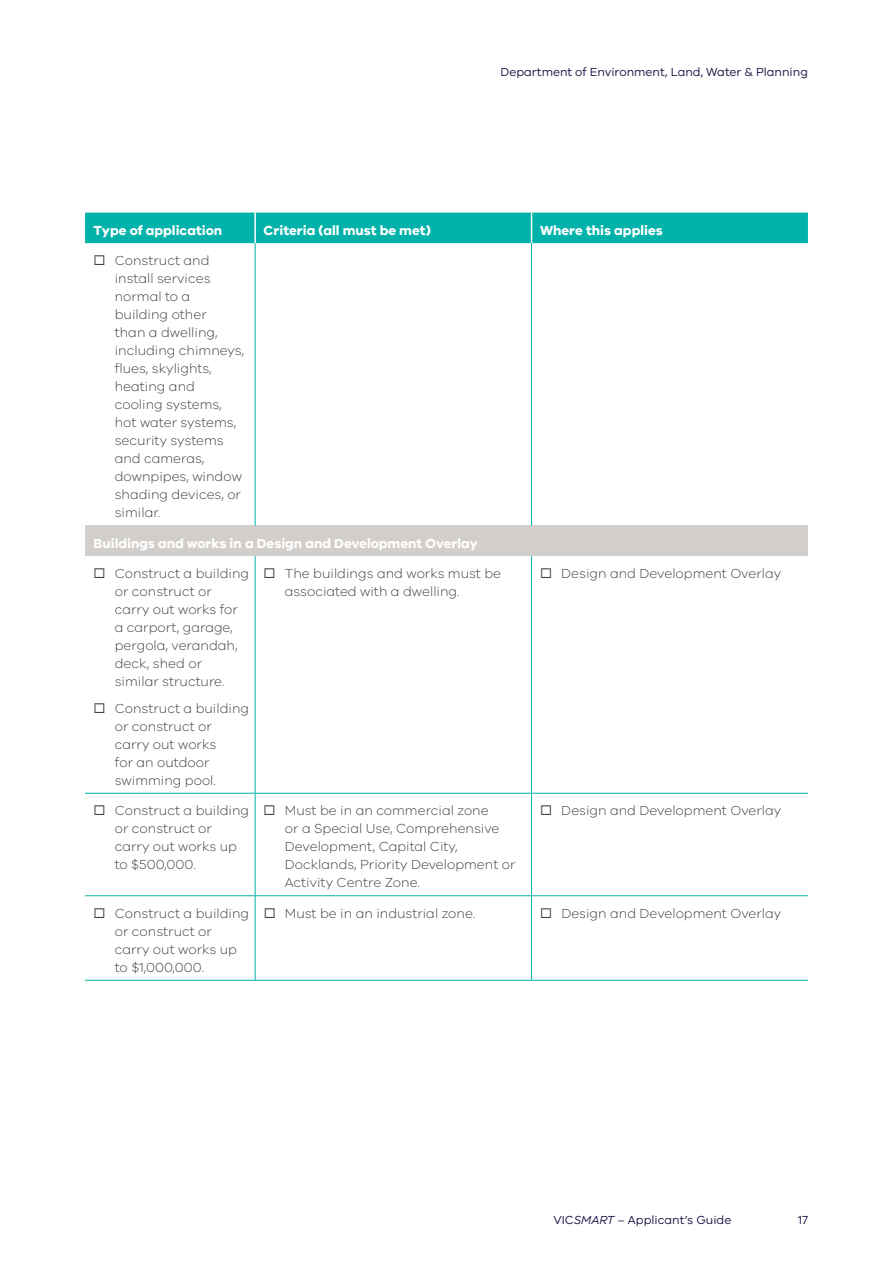
<style>
.page{position:relative;width:893px;height:1263px;background:#fff}
.page>*{position:absolute;margin:0;border:0;box-sizing:border-box;transform-origin:0 0}
.t1{font:300 13.5px/18px "VIC";color:#414042}
.t2{font:700 13.5px "VIC";color:#fff}
.t3{font:12px "VIC";color:#201547}
.s1{font-style:italic}
</style>
<div class="page">
<div style="left:85px;top:213px;width:723px;height:30px;background:#00b2a9"></div>
<div style="left:85px;top:526px;width:723px;height:30px;background:#d1cecb"></div>
<svg style="left:85px;top:556px;width:723px;height:424px"></svg>
<hr style="left:254px;top:213px;width:2px;height:30px;background:#fff">
<hr style="left:531px;top:213px;width:1px;height:30px;background:#fff">
<hr style="left:255px;top:556px;width:1px;height:237px;background:#00b2a9">
<hr style="left:531px;top:556px;width:1px;height:237px;background:#00b2a9">
<hr style="left:255px;top:794px;width:1px;height:101px;background:#00b2a9">
<hr style="left:531px;top:794px;width:1px;height:101px;background:#00b2a9">
<hr style="left:255px;top:896px;width:1px;height:84px;background:#00b2a9">
<hr style="left:531px;top:896px;width:1px;height:84px;background:#00b2a9">
<hr style="left:85px;top:793px;width:170px;height:1px;background:#00b2a9">
<hr style="left:255px;top:793px;width:276px;height:1px;background:#00b2a9">
<hr style="left:531px;top:793px;width:277px;height:1px;background:#00b2a9">
<hr style="left:85px;top:895px;width:170px;height:1px;background:#00b2a9">
<hr style="left:255px;top:895px;width:276px;height:1px;background:#00b2a9">
<hr style="left:531px;top:895px;width:277px;height:1px;background:#00b2a9">
<hr style="left:255px;top:243px;width:1px;height:283px;background:#00b2a9">
<hr style="left:531px;top:243px;width:1px;height:283px;background:#00b2a9">
<hr style="left:85px;top:980px;width:170px;height:1px;background:#00b2a9">
<hr style="left:255px;top:980px;width:276px;height:1px;background:#00b2a9">
<hr style="left:531px;top:980px;width:277px;height:1px;background:#00b2a9">
<svg style="left:95px;top:568px;width:9px;height:10px"></svg>
<svg style="left:95px;top:703px;width:9px;height:10px"></svg>
<svg style="left:265px;top:568px;width:10px;height:10px"></svg>
<svg style="left:541px;top:568px;width:10px;height:10px"></svg>
<svg style="left:95px;top:805px;width:9px;height:10px"></svg>
<svg style="left:265px;top:805px;width:10px;height:10px"></svg>
<svg style="left:541px;top:805px;width:10px;height:10px"></svg>
<svg style="left:95px;top:908px;width:9px;height:10px"></svg>
<svg style="left:265px;top:908px;width:10px;height:9px"></svg>
<svg style="left:541px;top:908px;width:10px;height:9px"></svg>
<p class="t3" style="left:500px;top:65px;width:309px">Department of Environment, Land, Water &amp; Planning</p>
<p class="t2" style="left:94px;top:222px;width:130px">Type of application</p>
<p class="t2" style="left:264px;top:222px;width:169px">Criteria (all must be met)</p>
<p class="t2" style="left:540px;top:222px;width:124px">Where this applies</p>
<p class="t1" style="left:115px;top:251px;width:131px">Construct and install services normal to a building other<br>than a dwelling, including chimneys, flues, skylights, heating and cooling systems, hot water systems, security systems and cameras, downpipes, window shading devices, or similar.</p>
<p class="t2" style="left:94px;top:535px;width:386px">Buildings and works in a Design and Development Overlay</p>
<p class="t1" style="left:115px;top:564px;width:136px">Construct a building or construct or carry out works for a carport, garage, pergola, verandah, deck, shed or similar structure.</p>
<p class="t1" style="left:115px;top:699px;width:136px">Construct a building or construct or carry out works<br>for an outdoor swimming pool.</p>
<p class="t1" style="left:285px;top:564px;width:218px">The buildings and works must be associated with a dwelling.</p>
<p class="t1" style="left:561px;top:564px;width:221px">Design and Development Overlay</p>
<p class="t1" style="left:115px;top:801px;width:136px">Construct a building or construct or carry out works up to $500,000.</p>
<p class="t1" style="left:285px;top:801px;width:232px">Must be in an commercial zone<br>or a Special Use, Comprehensive<br>Development, Capital City,<br>Docklands, Priority Development or<br>Activity Centre Zone.</p>
<p class="t1" style="left:561px;top:801px;width:221px">Design and Development Overlay</p>
<p class="t1" style="left:115px;top:904px;width:136px">Construct a building or construct or carry out works up to $1,000,000.</p>
<p class="t1" style="left:285px;top:903px;width:192px">Must be in an industrial zone.</p>
<p class="t1" style="left:561px;top:903px;width:221px">Design and Development Overlay</p>
<p class="t3" style="left:553px;top:1213px;width:179px">VIC<span class="s1">SMART</span> – Applicant’s Guide</p>
<p class="t3" style="left:798px;top:1213px;width:12px">17</p>
</div>
